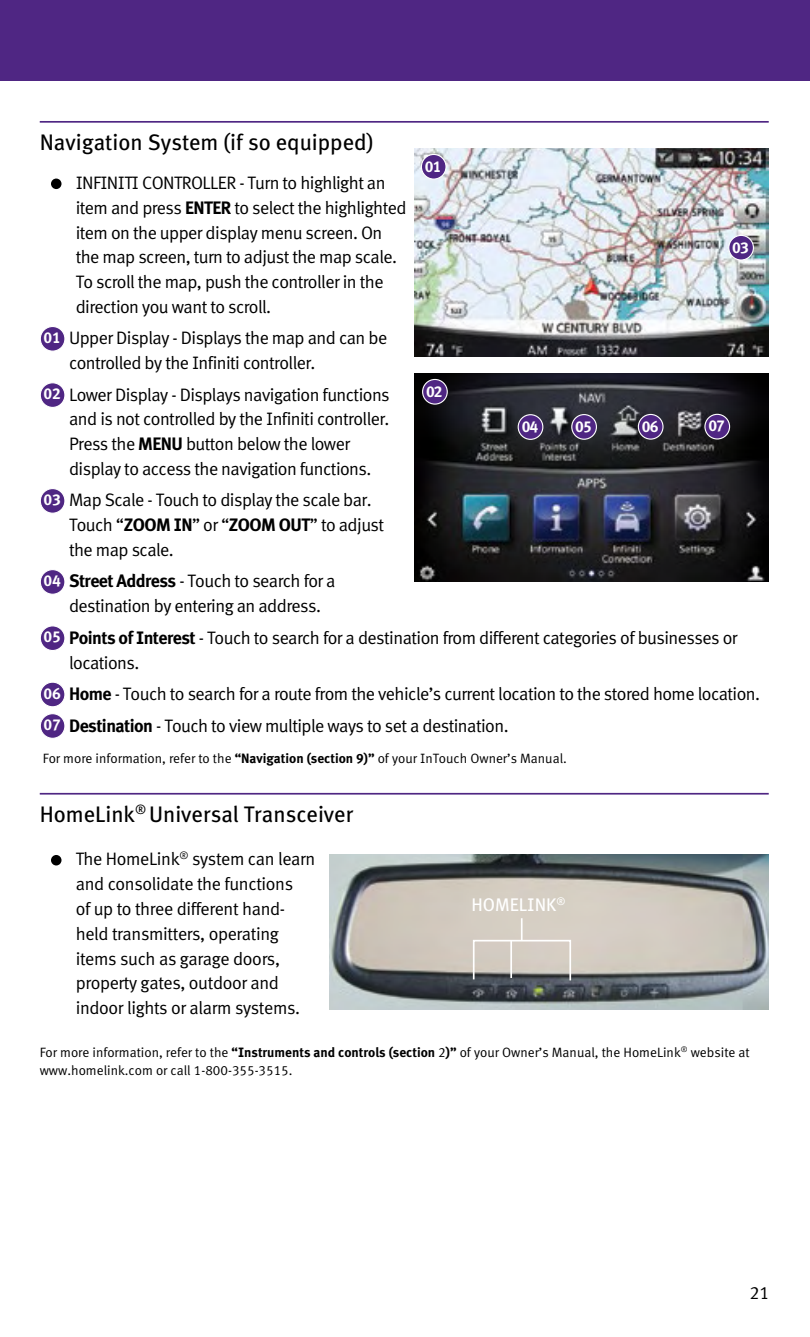
<style>
.page{position:relative;width:810px;height:1337px;background:#fff}
.page>*{position:absolute;margin:0;border:0;box-sizing:border-box;transform-origin:0 0}
.t1{font:22.5px "Infiniti Meta";color:#000}
.t2{font:18.22px "Infiniti Meta";color:#fff}
.t3{font:18px/24.8px "Infiniti Meta Normal";letter-spacing:-.03em;color:#000}
.t4{font:700 15.75px "Infiniti Meta";letter-spacing:-.06em;color:#fff}
.t5{font:13.5px/18px "Infiniti Meta Normal";color:#000}
.s1{font-family:"Infiniti Meta";font-weight:700}
.s2{font-family:"Infiniti Meta";font-weight:700;font-size:15.75px;color:#fff}
</style>
<div class="page">
<div style="left:0;top:0;width:810px;height:81px;background:#4f2683"></div>
<img style="left:414px;top:373px;width:355px;height:208px">
<hr style="left:40px;top:121px;width:729px;height:2px;background:#4f2683">
<div style="left:51px;top:178px;width:11px;height:11px;background:#000;border-radius:50%"></div>
<div style="left:40px;top:326px;width:25px;height:25px;background:#4f2683;border-radius:50%"></div>
<div style="left:40px;top:326px;width:25px;height:26px;border:1px solid #fff;border-radius:50%"></div>
<div style="left:40px;top:383px;width:25px;height:24px;background:#4f2683;border-radius:50%"></div>
<div style="left:40px;top:382px;width:25px;height:26px;border:1px solid #fff;border-radius:50%"></div>
<div style="left:40px;top:488px;width:25px;height:25px;background:#4f2683;border-radius:50%"></div>
<div style="left:40px;top:488px;width:25px;height:26px;border:1px solid #fff;border-radius:50%"></div>
<div style="left:40px;top:569px;width:25px;height:25px;background:#4f2683;border-radius:50%"></div>
<div style="left:40px;top:569px;width:25px;height:26px;border:1px solid #fff;border-radius:50%"></div>
<div style="left:40px;top:626px;width:25px;height:24px;background:#4f2683;border-radius:50%"></div>
<div style="left:40px;top:625px;width:25px;height:26px;border:1px solid #fff;border-radius:50%"></div>
<div style="left:40px;top:682px;width:25px;height:25px;background:#4f2683;border-radius:50%"></div>
<div style="left:40px;top:681px;width:25px;height:26px;border:1px solid #fff;border-radius:50%"></div>
<div style="left:40px;top:713px;width:25px;height:25px;background:#4f2683;border-radius:50%"></div>
<div style="left:40px;top:713px;width:25px;height:26px;border:1px solid #fff;border-radius:50%"></div>
<img style="left:414px;top:148px;width:355px;height:208px">
<div style="left:421px;top:154px;width:25px;height:25px;background:#4f2683;border-radius:50%"></div>
<div style="left:421px;top:154px;width:26px;height:26px;border:1px solid #fff;border-radius:50%"></div>
<div style="left:729px;top:235px;width:24px;height:25px;background:#4f2683;border-radius:50%"></div>
<div style="left:728px;top:235px;width:26px;height:25px;border:1px solid #fff;border-radius:50%"></div>
<div style="left:518px;top:415px;width:25px;height:24px;background:#4f2683;border-radius:50%"></div>
<div style="left:518px;top:414px;width:25px;height:26px;border:1px solid #fff;border-radius:50%"></div>
<div style="left:572px;top:414px;width:24px;height:25px;background:#4f2683;border-radius:50%"></div>
<div style="left:571px;top:414px;width:26px;height:26px;border:1px solid #fff;border-radius:50%"></div>
<div style="left:423px;top:379px;width:24px;height:25px;background:#4f2683;border-radius:50%"></div>
<div style="left:422px;top:379px;width:26px;height:26px;border:1px solid #fff;border-radius:50%"></div>
<div style="left:638px;top:414px;width:25px;height:25px;background:#4f2683;border-radius:50%"></div>
<div style="left:638px;top:414px;width:26px;height:25px;border:1px solid #fff;border-radius:50%"></div>
<div style="left:705px;top:414px;width:25px;height:25px;background:#4f2683;border-radius:50%"></div>
<div style="left:704px;top:414px;width:26px;height:25px;border:1px solid #fff;border-radius:50%"></div>
<hr style="left:40px;top:793px;width:729px;height:1px;background:#4f2683">
<div style="left:51px;top:855px;width:11px;height:10px;background:#000;border-radius:50%"></div>
<img style="left:330px;top:854px;width:439px;height:155px">
<svg style="left:472px;top:939px;width:100px;height:43px"></svg>
<hr style="left:510px;top:941px;width:2px;height:37px;background:#fff">
<hr style="left:521px;top:918px;width:2px;height:22px;background:#fff">
<p class="t1" style="left:40px;top:129px;width:335px">Navigation System (if so equipped)</p>
<p class="t3" style="left:76px;top:170px;width:332px">INFINITI CONTROLLER - Turn to highlight an item and press <span class="s1">ENTER</span> to select the highlighted item on the upper display menu screen. On the map screen, turn to adjust the map scale.<br>To scroll the map, push the controller in the direction you want to scroll.</p>
<p class="t3" style="left:69px;top:325px;width:320px;text-indent:-26px"><span class="s2">01</span> Upper Display - Displays the map and can be controlled by the Infiniti controller.</p>
<p class="t3" style="left:69px;top:382px;width:322px;text-indent:-26px"><span class="s2">02</span> Lower Display - Displays navigation functions and is not controlled by the Infiniti controller.<br>Press the <span class="s1">MENU</span> button below the lower display to access the navigation functions.</p>
<p class="t3" style="left:69px;top:487px;width:317px;text-indent:-26px"><span class="s2">03</span> Map Scale - Touch to display the scale bar.<br>Touch “<span class="s1">ZOOM IN</span>” or “<span class="s1">ZOOM OUT</span>” to adjust the map scale.</p>
<p class="t3" style="left:69px;top:568px;width:268px;text-indent:-26px"><span class="s2">04</span> <span class="s1">Street Address</span> - Touch to search for a destination by entering an address.</p>
<p class="t3" style="left:69px;top:625px;width:670px;text-indent:-26px"><span class="s2">05</span> <span class="s1">Points of Interest</span> - Touch to search for a destination from different categories of businesses or locations.</p>
<p class="t3" style="left:43px;top:678px;width:718px;line-height:31.5px"><span class="s2">06</span> <span class="s1">Home</span> - Touch to search for a route from the vehicle’s current location to the stored home location.<br><span class="s2">07</span> <span class="s1">Destination</span> - Touch to view multiple ways to set a destination.</p>
<p class="t5" style="left:43px;top:749px;width:526px">For more information, refer to the <span class="s1">“Navigation (section 9)”</span> of your InTouch Owner’s Manual.</p>
<p class="t4" style="left:425px;top:157px;width:18px">01</p>
<p class="t4" style="left:732px;top:238px;width:18px">03</p>
<p class="t4" style="left:426px;top:382px;width:18px">02</p>
<p class="t4" style="left:642px;top:417px;width:18px">06</p>
<p class="t4" style="left:708px;top:416px;width:18px">07</p>
<p class="t4" style="left:522px;top:417px;width:18px">04</p>
<p class="t4" style="left:575px;top:417px;width:18px">05</p>
<p class="t1" style="left:40px;top:800px;width:315px">HomeLink<sup>®</sup> Universal Transceiver</p>
<p class="t3" style="left:76px;top:846px;width:241px">The HomeLink<sup>®</sup> system can learn and consolidate the functions<br>of up to three different hand&shy;held transmitters, operating items such as garage doors, property gates, outdoor and indoor lights or alarm systems.</p>
<p class="t5" style="left:40px;top:1043px;width:711px">For more information, refer to the <span class="s1">“Instruments and controls (section</span> 2<span class="s1">)”</span> of your Owner’s Manual, the HomeLink<sup>®</sup> website at www.homelink.com or call 1-800-355-3515.</p>
<p class="t2" style="left:472px;top:894px;width:96px">HOMELINK<sup>®</sup></p>
<p class="t3" style="left:750px;top:1280px;width:21px">21</p>
</div>
